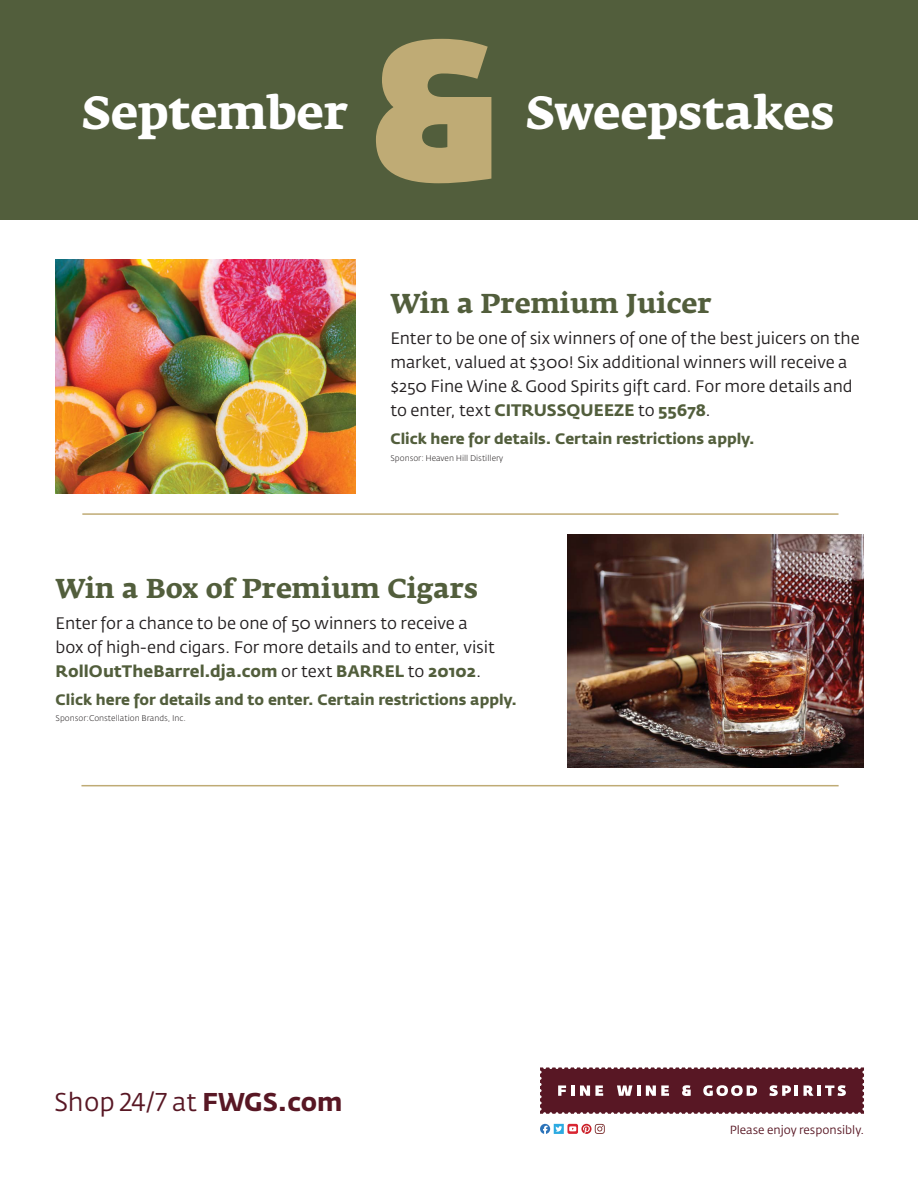
<style>
.page{position:relative;width:918px;height:1188px;background:#fff}
.page>*{position:absolute;margin:0;border:0;box-sizing:border-box;transform-origin:0 0}
.t1{font:700 46.35px "Fedra Serif A Std";letter-spacing:-.005em;color:#fff}
.t2{font:700 27px "Fedra Serif A Std";color:#525e3c}
.t3{font:25.5px "Fedra Sans Std";letter-spacing:-.005em;color:#581724}
.t4{font:16.5px/24px "Fedra Sans Std";letter-spacing:-.005em;color:#231f20}
.t5{font:700 15px "Fedra Sans";color:#525e3c}
.t6{font:11.7px "Fedra Sans Std";color:#581724}
.t7{font:300 8.25px "Fedra Sans Std";color:#231f20}
.s1{font-weight:700;color:#525e3c}
.s2{font-weight:700}
</style>
<div class="page">
<img style="left:567px;top:534px;width:297px;height:234px">
<img style="left:56px;top:259px;width:299px;height:235px">
<svg style="left:540px;top:1067px;width:324px;height:47px;background:#6d343f"></svg>
<svg style="left:540px;top:1124px;width:65px;height:10px"></svg>
<div style="left:0;top:0;width:918px;height:219px;background:#525e3c"></div>
<svg style="left:376px;top:39px;width:115px;height:144px"></svg>
<hr style="left:82px;top:513px;width:757px;height:2px;background:#bfab75">
<hr style="left:81px;top:785px;width:758px;height:1px;background:#bfab75">
<h1 class="t1" style="left:81px;top:86px;width:268px">September</h1>
<h1 class="t1" style="left:525px;top:86px;width:311px">Sweepstakes</h1>
<h2 class="t2" style="left:390px;top:288px;width:323px">Win a Premium Juicer</h2>
<p class="t4" style="left:390px;top:327px;width:471px">Enter to be one of six winners of one of the best juicers on the market, valued at $300! Six additional winners will receive a $250 Fine Wine &amp; Good Spirits gift card. For more details and to enter, text <span class="s1">CITRUSSQUEEZE</span> to <span class="s1">55678</span>.</p>
<p class="t5" style="left:390px;top:430px;width:366px">Click here for details. Certain restrictions apply.</p>
<p class="t7" style="left:390px;top:453px;width:114px">Sponsor: Heaven Hill Distillery</p>
<h2 class="t2" style="left:56px;top:573px;width:424px">Win a Box of Premium Cigars</h2>
<p class="t4" style="left:56px;top:611px;width:441px">Enter for a chance to be one of 50 winners to receive a box of high-end cigars. For more details and to enter, visit<br><span class="s1">RollOutTheBarrel.dja.com</span> or text <span class="s1">BARREL</span> to <span class="s1">20102</span>.</p>
<p class="t5" style="left:56px;top:690px;width:463px">Click here for details and to enter. Certain restrictions apply.</p>
<p class="t7" style="left:56px;top:713px;width:132px">Sponsor:Constellation Brands, Inc.</p>
<h3 class="t3" style="left:54px;top:1086px;width:290px">Shop 24/7 at <span class="s2">FWGS.com</span></h3>
<p class="t6" style="left:730px;top:1123px;width:136px">Please enjoy responsibly.</p>
</div>
